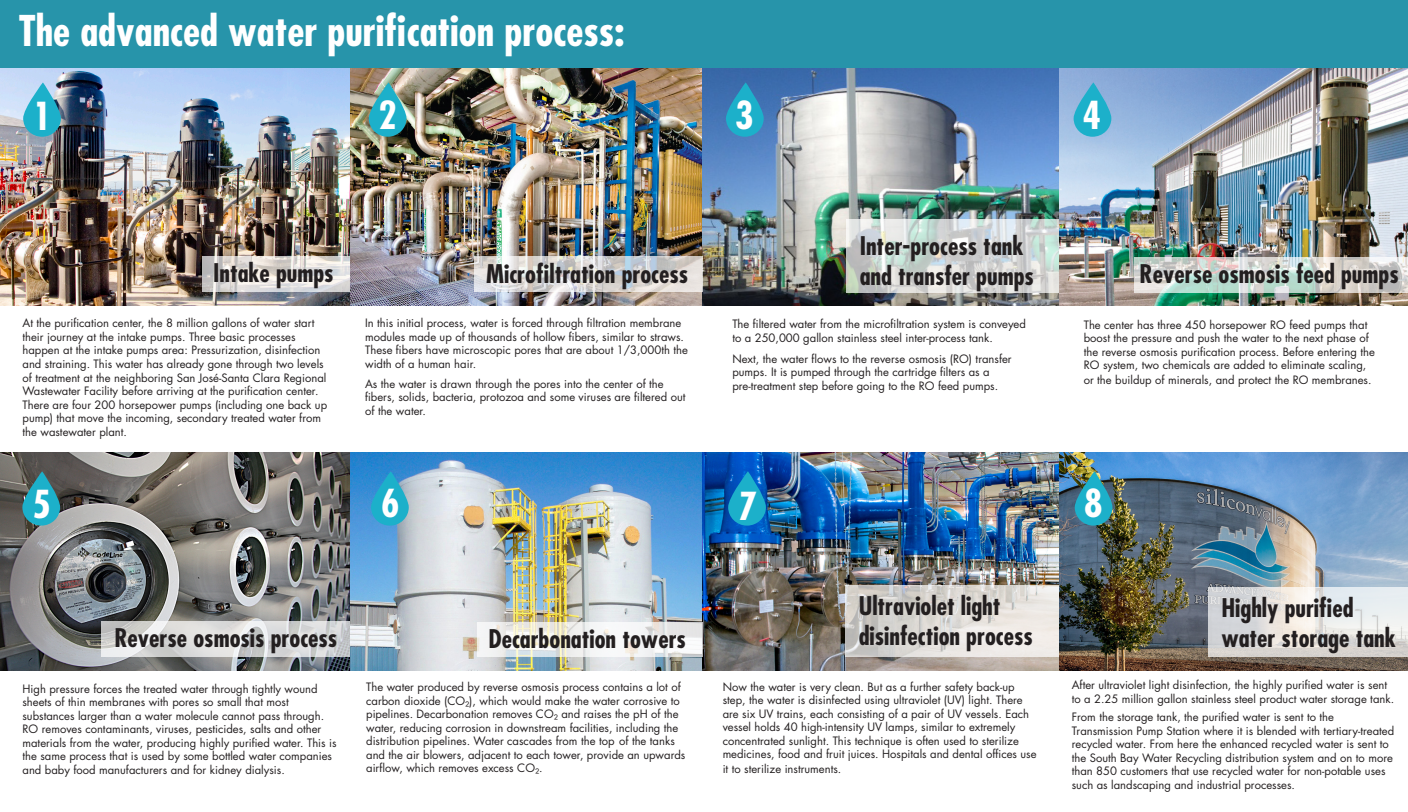
<style>
.page{position:relative;width:1408px;height:812px;background:#fff}
.page>*{position:absolute;margin:0;border:0;box-sizing:border-box;transform-origin:0 0}
.t1{font:700 condensed 41.25px "Futura Std";color:#fff}
.t2{font:700 condensed 37.5px "Futura Std";color:#fff}
.t3{font:700 condensed 25px "Futura Std";color:#231f20}
.t4{font:11.25px/13.5px "Futura Std";color:#231f20}
</style>
<div class="page">
<img style="left:0;top:67px;width:1408px;height:239px">
<img style="left:0;top:452px;width:1408px;height:218px">
<svg style="left:475px;top:256px;width:228px;height:36px;background:#d8d8d7"></svg>
<svg style="left:202px;top:257px;width:147px;height:35px"></svg>
<svg style="left:846px;top:219px;width:213px;height:73px;background:#d1d6d4"></svg>
<svg style="left:1134px;top:257px;width:274px;height:35px;background:#d0d7d1"></svg>
<svg style="left:99px;top:624px;width:245px;height:36px"></svg>
<svg style="left:477px;top:621px;width:226px;height:35px"></svg>
<svg style="left:845px;top:585px;width:214px;height:71px;background:#dddad6"></svg>
<svg style="left:1207px;top:587px;width:201px;height:69px;background:#dfdedd"></svg>
<div style="left:0;top:0;width:1408px;height:67px;background:#2794aa"></div>
<svg style="left:101px;top:621px;width:248px;height:35px;background:#d8d9d9"></svg>
<svg style="left:22px;top:471px;width:38px;height:54px;background:#2a97a9"></svg>
<svg style="left:23px;top:82px;width:38px;height:55px;background:#46b7d0"></svg>
<svg style="left:369px;top:82px;width:37px;height:55px;background:#3eadbc"></svg>
<svg style="left:726px;top:82px;width:37px;height:55px;background:#249fc3"></svg>
<svg style="left:1073px;top:82px;width:38px;height:55px;background:#3bb0ce"></svg>
<svg style="left:371px;top:471px;width:38px;height:54px;background:#2aa9cb"></svg>
<svg style="left:728px;top:471px;width:38px;height:54px;background:#1699c7"></svg>
<svg style="left:1074px;top:471px;width:38px;height:54px;background:#2b9eb0"></svg>
<p class="t1" style="left:19px;top:5px;width:607px">The advanced water purification process:</p>
<p class="t2" style="left:33px;top:93px;width:20px">1</p>
<p class="t2" style="left:378px;top:91px;width:20px">2</p>
<p class="t2" style="left:735px;top:92px;width:20px">3</p>
<p class="t2" style="left:1083px;top:91px;width:20px">4</p>
<p class="t3" style="left:213px;top:257px;width:122px">Intake pumps</p>
<p class="t3" style="left:486px;top:258px;width:204px">Microfiltration process</p>
<p class="t4" style="left:22px;top:316px;width:306px">At the purification center, the 8 million gallons of water start their journey at the intake pumps. Three basic processes happen at the intake pumps area: Pressurization, disinfection and straining. This water has already gone through two levels of treatment at the neighboring San José-Santa Clara Regional Wastewater Facility before arriving at the purification center.<br>There are four 200 horsepower pumps (including one back up pump) that move the incoming, secondary treated water from the wastewater plant.</p>
<p class="t4" style="left:365px;top:316px;width:324px">In this initial process, water is forced through filtration membrane modules made up of thousands of hollow fibers, similar to straws.<br>These fibers have microscopic pores that are about 1/3,000th the width of a human hair.</p>
<p class="t4" style="left:365px;top:377px;width:322px">As the water is drawn through the pores into the center of the fibers, solids, bacteria, protozoa and some viruses are filtered out of the water.</p>
<p class="t3" style="left:859px;top:230px;width:165px">Inter-process tank</p>
<p class="t3" style="left:859px;top:260px;width:176px">and transfer pumps</p>
<p class="t3" style="left:1139px;top:258px;width:261px">Reverse osmosis feed pumps</p>
<p class="t4" style="left:732px;top:317px;width:295px">The filtered water from the microfiltration system is conveyed to a 250,000 gallon stainless steel inter-process tank.</p>
<p class="t4" style="left:732px;top:352px;width:281px">Next, the water flows to the reverse osmosis (RO) transfer pumps. It is pumped through the cartridge filters as a pre-treatment step before going to the RO feed pumps.</p>
<p class="t4" style="left:1083px;top:318px;width:293px">The center has three 450 horsepower RO feed pumps that boost the pressure and push the water to the next phase of the reverse osmosis purification process. Before entering the RO system, two chemicals are added to eliminate scaling,</p>
<p class="t4" style="left:1083px;top:373px;width:289px">or the buildup of minerals, and protect the RO membranes.</p>
<p class="t2" style="left:33px;top:481px;width:20px">5</p>
<p class="t2" style="left:381px;top:479px;width:20px">6</p>
<p class="t2" style="left:738px;top:483px;width:20px">7</p>
<p class="t2" style="left:1084px;top:480px;width:20px">8</p>
<p class="t3" style="left:858px;top:590px;width:143px">Ultraviolet light</p>
<p class="t3" style="left:858px;top:620px;width:176px">disinfection process</p>
<p class="t3" style="left:1221px;top:591px;width:134px">Highly purified</p>
<p class="t3" style="left:114px;top:622px;width:224px">Reverse osmosis process</p>
<p class="t3" style="left:1221px;top:621px;width:176px">water storage tank</p>
<p class="t4" style="left:23px;top:681px;width:316px">High pressure forces the treated water through tightly wound sheets of thin membranes with pores so small that most substances larger than a water molecule cannot pass through.<br>RO removes contaminants, viruses, pesticides, salts and other materials from the water, producing highly purified water. This is the same process that is used by some bottled water companies and baby food manufacturers and for kidney dialysis.</p>
<p class="t3" style="left:109px;top:626px;width:224px">Reverse osmosis process</p>
<p class="t3" style="left:488px;top:623px;width:199px">Decarbonation towers</p>
<p class="t4" style="left:1071px;top:678px;width:324px">After ultraviolet light disinfection, the highly purified water is sent to a 2.25 million gallon stainless steel product water storage tank.</p>
<p class="t4" style="left:1071px;top:710px;width:324px">From the storage tank, the purified water is sent to the Transmission Pump Station where it is blended with tertiary-treated recycled water. From here the enhanced recycled water is sent to the South Bay Water Recycling distribution system and on to more than 850 customers that use recycled water for non-potable uses such as landscaping and industrial processes.</p>
<p class="t4" style="left:366px;top:680px;width:321px">The water produced by reverse osmosis process contains a lot of carbon dioxide (CO2), which would make the water corrosive to pipelines. Decarbonation removes CO2 and raises the pH of the water, reducing corrosion in downstream facilities, including the distribution pipelines. Water cascades from the top of the tanks and the air blowers, adjacent to each tower, provide an upwards airflow, which removes excess CO2.</p>
<p class="t4" style="left:722px;top:679px;width:315px">Now the water is very clean. But as a further safety back-up step, the water is disinfected using ultraviolet (UV) light. There are six UV trains, each consisting of a pair of UV vessels. Each vessel holds 40 high-intensity UV lamps, similar to extremely concentrated sunlight. This technique is often used to sterilize medicines, food and fruit juices. Hospitals and dental offices use</p>
<p class="t4" style="left:722px;top:762px;width:120px">it to sterilize instruments.</p>
</div>
